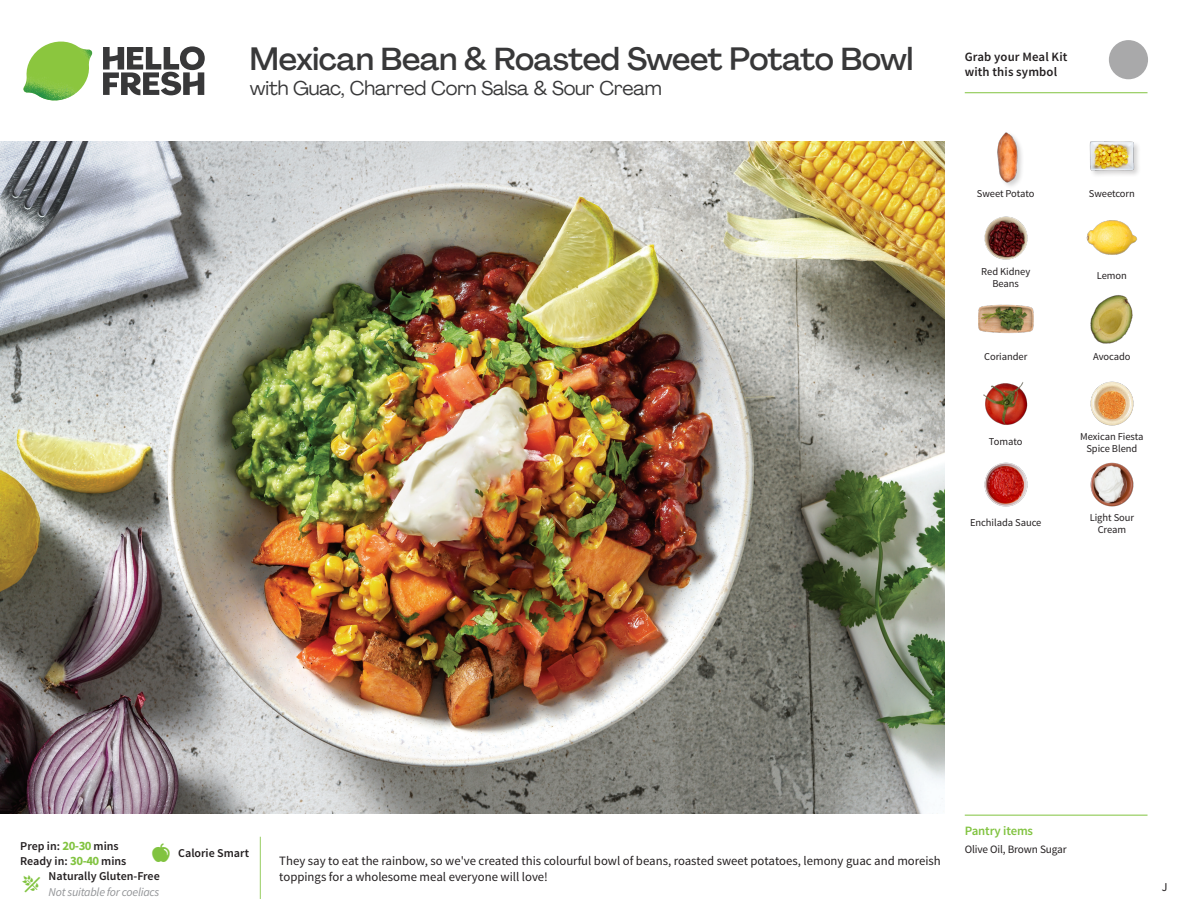
<style>
.page{position:relative;width:1188px;height:918px;background:#fff}
.page>*{position:absolute;margin:0;border:0;box-sizing:border-box;transform-origin:0 0}
._15_Titel_UK{font:500 31.5px "Agrandir";letter-spacing:-.015em;color:#383839}
._15_Titel_UK-2{font:19.5px "Agrandir";letter-spacing:-.01em;color:#383839}
.Step_6_Text_AU{font:12.75px/16.5px "Source Sans Pro";color:#231f20}
.t1{font:600 12.75px/15px "Source Sans Pro";letter-spacing:.01em;color:#231f20}
._04_Headers_Front{font:600 12.75px "Source Sans Pro";letter-spacing:-.01em;color:#81c340}
._04_Intro{font:600 12px "Source Sans Pro";color:#231f20}
._04_Intro-2{font:italic 12px "Source Sans Pro";letter-spacing:-.02em;color:#939598}
.t2{font:12px "Source Sans Pro";color:#231f20}
._05_Pantry{font:11.25px "Source Sans Pro";letter-spacing:-.01em;color:#231f20}
._18_FRONT_ingredient{font:10.5px/12px "Source Sans Pro";letter-spacing:-.005em;color:#231f20;text-align:center}
.s1{font-weight:700;font-size:12.75px;color:#81c340}
</style>
<div class="page">
<svg style="left:103px;top:46px;width:102px;height:49px"></svg>
<img style="left:23px;top:42px;width:69px;height:59px">
<img style="left:0;top:142px;width:945px;height:672px">
<img style="left:1090px;top:295px;width:43px;height:49px">
<img style="left:1090px;top:381px;width:44px;height:45px">
<img style="left:983px;top:382px;width:45px;height:43px">
<img style="left:984px;top:462px;width:44px;height:45px">
<img style="left:978px;top:304px;width:56px;height:30px">
<img style="left:984px;top:216px;width:44px;height:44px">
<img style="left:1086px;top:220px;width:51px;height:35px">
<div style="left:996px;top:131px;width:28px;height:58px;background:#231f20;opacity:.2"></div>
<img style="left:996px;top:131px;width:28px;height:54px">
<img style="left:1089px;top:141px;width:50px;height:34px">
<img style="left:1090px;top:462px;width:44px;height:45px">
<svg style="left:1091px;top:40px;width:57px;height:54px"></svg>
<hr style="left:965px;top:815px;width:183px;height:1px;background:#81c340">
<hr style="left:965px;top:92px;width:183px;height:1px;background:#81c340">
<p class="_15_Titel_UK" style="left:250px;top:40px;width:665px">Mexican Bean &amp; Roasted Sweet Potato Bowl</p>
<p class="_15_Titel_UK-2" style="left:250px;top:76px;width:414px">with Guac, Charred Corn Salsa &amp; Sour Cream</p>
<p class="t1" style="left:965px;top:50px;width:104px">Grab your Meal Kit with this symbol</p>
<p class="_18_FRONT_ingredient" style="left:977px;top:188px;width:59px">Sweet Potato</p>
<p class="_18_FRONT_ingredient" style="left:1089px;top:188px;width:48px">Sweetcorn</p>
<p class="_18_FRONT_ingredient" style="left:981px;top:265px;width:51px">Red Kidney<br>Beans</p>
<p class="_18_FRONT_ingredient" style="left:1097px;top:270px;width:32px">Lemon</p>
<p class="_18_FRONT_ingredient" style="left:984px;top:351px;width:45px">Coriander</p>
<p class="_18_FRONT_ingredient" style="left:1093px;top:351px;width:39px">Avocado</p>
<p class="_18_FRONT_ingredient" style="left:989px;top:435px;width:35px">Tomato</p>
<p class="_18_FRONT_ingredient" style="left:970px;top:516px;width:73px">Enchilada Sauce</p>
<p class="_18_FRONT_ingredient" style="left:1080px;top:431px;width:65px">Mexican Fiesta<br>Spice Blend</p>
<p class="_18_FRONT_ingredient" style="left:1090px;top:512px;width:46px">Light Sour<br>Cream</p>
<p class="_04_Intro" style="left:20px;top:839px;width:100px">Prep in: <span class="s1">20-30</span> mins</p>
<p class="_04_Intro" style="left:20px;top:854px;width:108px">Ready in: <span class="s1">30-40</span> mins</p>
<p class="_04_Intro" style="left:49px;top:869px;width:113px">Naturally Gluten-Free</p>
<p class="_04_Intro-2" style="left:49px;top:885px;width:112px">Not suitable for coeliacs</p>
<p class="_04_Intro" style="left:178px;top:846px;width:72px">Calorie Smart</p>
<p class="Step_6_Text_AU" style="left:279px;top:852px;width:663px">They say to eat the rainbow, so we've created this colourful bowl of beans, roasted sweet potatoes, lemony guac and moreish toppings for a wholesome meal everyone will love!</p>
<p class="_04_Headers_Front" style="left:965px;top:822px;width:70px">Pantry items</p>
<p class="_05_Pantry" style="left:965px;top:842px;width:104px">Olive Oil, Brown Sugar</p>
<p class="t2" style="left:1162px;top:879px;width:7px">J</p>
</div>
